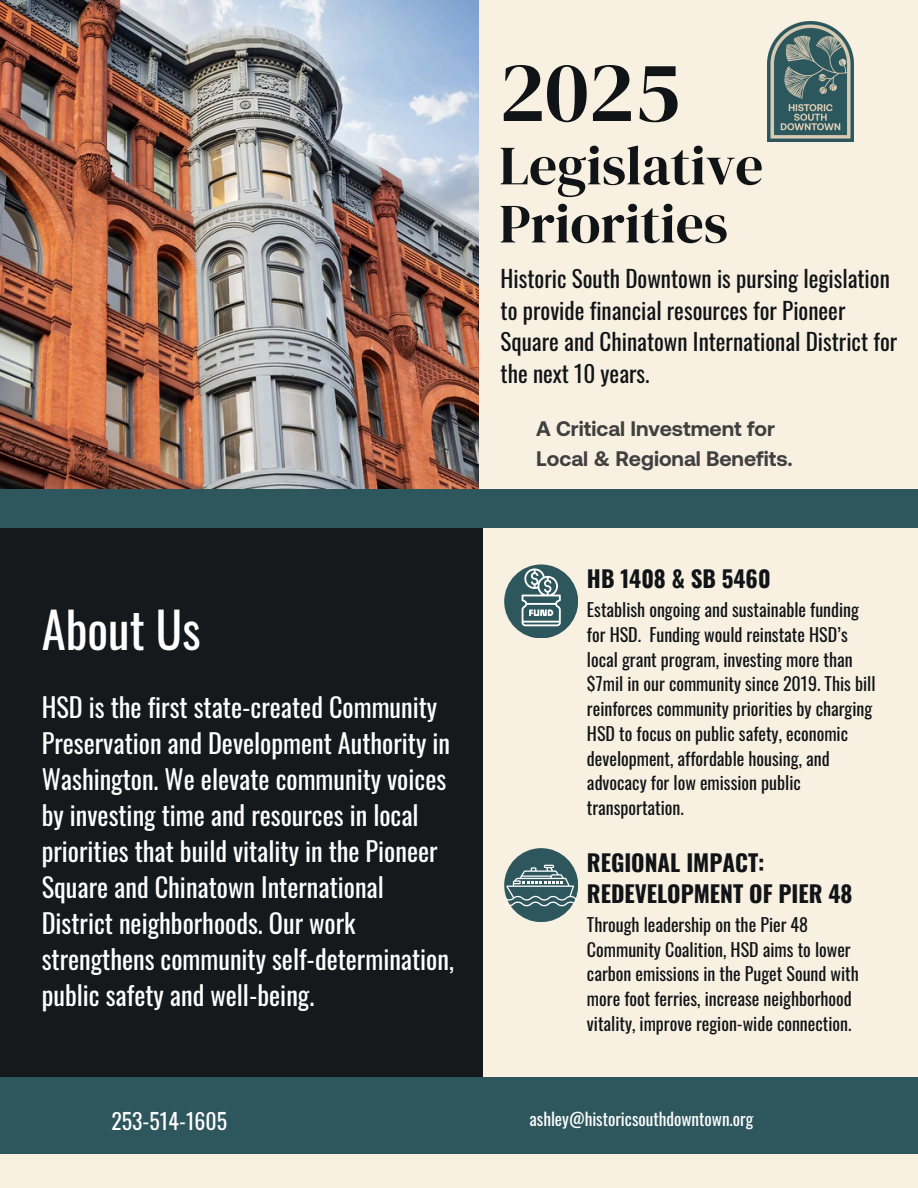
<style>
.page{position:relative;width:918px;height:1188px;background:#f8f1e2}
.page>*{position:absolute;margin:0;border:0;box-sizing:border-box;transform-origin:0 0}
.t1{font:86.25px "DM Serif Display";color:#111417}
.t2{font:55.35px/58.1px "DM Serif Display";color:#111417}
.t3{font:48.75px "Oswald";color:#fefefe}
.t4{font:26.4px/36px "Oswald";color:#fefefe}
.t5{font:23.1px/31.5px "Oswald";color:#111417}
.t6{font:700 22.95px/31.5px "Oswald";color:#111417}
.t7{font:21.75px "Oswald";color:#fdfdfd}
.t8{font:700 21px/29.2px "Aeonik";color:#404040}
.t9{font:18px/24.8px "Oswald";color:#111417}
.t10{font:17.25px "Oswald";color:#fdfdfd}
</style>
<div class="page">
<img style="left:0;top:0;width:478px;height:489px">
<div style="left:0;top:522px;width:483px;height:562px;background:#16191c"></div>
<div style="left:0;top:489px;width:918px;height:39px;background:#2e575d"></div>
<div style="left:0;top:1078px;width:918px;height:76px;background:#2e575d"></div>
<img style="left:768px;top:22px;width:85px;height:119px">
<div style="left:504px;top:564px;width:74px;height:74px;background:#2e575d;border-radius:50%"></div>
<svg style="left:522px;top:568px;width:39px;height:58px"></svg>
<div style="left:504px;top:848px;width:74px;height:74px;background:#2e575d;border-radius:50%"></div>
<svg style="left:504px;top:865px;width:73px;height:41px"></svg>
<p class="t1" style="left:499px;top:32px;width:182px">2025</p>
<p class="t2" style="left:499px;top:136px;width:266px">Legislative<br>Priorities</p>
<p class="t5" style="left:501px;top:262px;width:398px">Historic South Downtown is pursing legislation to provide financial resources for Pioneer Square and Chinatown International District for the next 10 years.</p>
<p class="t8" style="left:536px;top:414px;width:258px">A Critical Investment for<br>Local &amp; Regional Benefits.</p>
<h6 class="t3" style="left:42px;top:592px;width:160px">About Us</h6>
<h2 class="t4" style="left:42px;top:688px;width:414px">HSD is the first state-created Community Preservation and Development Authority in Washington. We elevate community voices by investing time and resources in local priorities that build vitality in the Pioneer Square and Chinatown International District neighborhoods. Our work strengthens community self-determination, public safety and well-being.</h2>
<p class="t6" style="left:587px;top:562px;width:185px">HB 1408 &amp; SB 5460</p>
<h3 class="t9" style="left:587px;top:597px;width:290px">Establish ongoing and sustainable funding for HSD. Funding would reinstate HSD’s local grant program, investing more than $7mil in our community since 2019. This bill reinforces community priorities by charging HSD to focus on public safety, economic development, affordable housing, and advocacy for low emission public transportation.</h3>
<p class="t6" style="left:587px;top:846px;width:267px">REGIONAL IMPACT:<br>REDEVELOPMENT OF PIER 48</p>
<h4 class="t9" style="left:587px;top:911px;width:273px">Through leadership on the Pier 48<br>Community Coalition, HSD aims to lower carbon emissions in the Puget Sound with more foot ferries, increase neighborhood vitality, improve region-wide connection.</h4>
<p class="t7" style="left:111px;top:1104px;width:117px">253-514-1605</p>
<h1 class="t10" style="left:530px;top:1106px;width:225px">ashley@historicsouthdowntown.org</h1>
</div>
